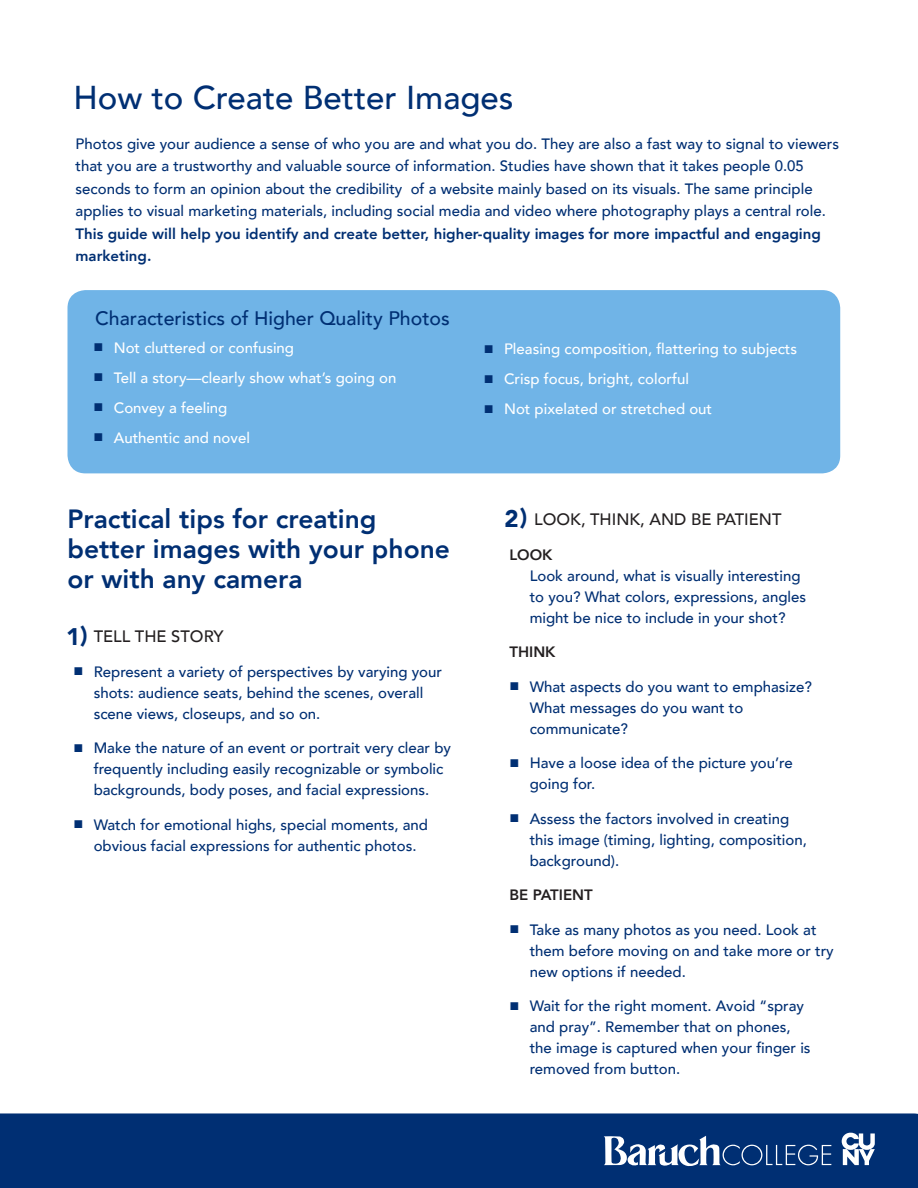
<style>
.page{position:relative;width:918px;height:1188px;background:#fff}
.page>*{position:absolute;margin:0;border:0;box-sizing:border-box;transform-origin:0 0}
.t1{font:500 33px "Avenir";color:#002f73}
.t2{font:800 26.4px/30px "Avenir";color:#002f73}
.text{font:900 24px "Avenir";color:#002f73}
.text-2{font:500 19.5px "Avenir";color:#002f73}
.text-3{font:500 16.5px "Avenir";color:#231f20}
.text-4{font:500 15px/21px "Avenir";color:#002f73}
.t3{font:500 15px "Avenir";color:#fff}
.text-5{font:800 15px "Avenir";color:#231f20}
.s1{font-weight:800}
.s2{font-family:"Impact";font-weight:400;font-size:16.5px;color:#002f73}
.s3{font-family:"Impact";font-weight:400;font-size:16.5px}
.s4{font-weight:800;color:#231f20}
</style>
<div class="page">
<div style="left:0;top:1113px;width:918px;height:75px;background:#002f73"></div>
<div style="left:68px;top:290px;width:772px;height:183px;background:#70b4e7;border-radius:18px"></div>
<svg style="left:842px;top:1133px;width:33px;height:32px"></svg>
<svg style="left:604px;top:1136px;width:227px;height:31px"></svg>
<p class="t1" style="left:73px;top:69px;width:442px">How to Create Better Images</p>
<p class="text-4" style="left:76px;top:132px;width:765px;line-height:22.5px">Photos give your audience a sense of who you are and what you do. They are also a fast way to signal to viewers that you are a trustworthy and valuable source of information. Studies have shown that it takes people 0.05 seconds to form an opinion about the credibility of a website mainly based on its visuals. The same principle applies to visual marketing materials, including social media and video where photography plays a central role.<br><span class="s1">This guide will help you identify and create better, higher-quality images for more impactful and engaging marketing.</span></p>
<p class="text-2" style="left:95px;top:302px;width:356px">Characteristics of Higher Quality Photos</p>
<p class="t3" style="left:94px;top:334px;width:202px"><span class="s2">■</span> Not cluttered or confusing</p>
<p class="t3" style="left:94px;top:364px;width:304px"><span class="s2">■</span> Tell a story—clearly show what’s going on</p>
<p class="t3" style="left:94px;top:394px;width:135px"><span class="s2">■</span> Convey a feeling</p>
<p class="t3" style="left:94px;top:424px;width:158px"><span class="s2">■</span> Authentic and novel</p>
<p class="t2" style="left:68px;top:504px;width:384px">Practical tips for creating better images with your phone or with any camera</p>
<p class="text" style="left:66px;top:615px;width:23px">1)</p>
<p class="text-3" style="left:94px;top:622px;width:131px">TELL THE STORY</p>
<p class="text-4" style="left:94px;top:660px;width:350px;text-indent:-20px"><span class="s3">■</span> Represent a variety of perspectives by varying your shots: audience seats, behind the scenes, overall scene views, closeups, and so on.</p>
<p class="text-4" style="left:94px;top:737px;width:359px;text-indent:-20px"><span class="s3">■</span> Make the nature of an event or portrait very clear by frequently including easily recognizable or symbolic backgrounds, body poses, and facial expressions.</p>
<p class="text-4" style="left:73px;top:813px;width:356px;text-align:center"><span class="s3">■</span> Watch for emotional highs, special moments, and obvious facial expressions for authentic photos.</p>
<p class="t3" style="left:484px;top:336px;width:315px"><span class="s2">■</span> Pleasing composition, flattering to subjects</p>
<p class="t3" style="left:484px;top:366px;width:207px"><span class="s2">■</span> Crisp focus, bright, colorful</p>
<p class="t3" style="left:484px;top:396px;width:230px"><span class="s2">■</span> Not pixelated or stretched out</p>
<p class="text" style="left:504px;top:497px;width:24px">2)</p>
<p class="text-3" style="left:534px;top:505px;width:249px">LOOK, THINK, AND BE PATIENT</p>
<p class="text-4" style="left:530px;top:543px;width:278px;text-indent:-20px"><span class="s4">LOOK<br></span>Look around, what is visually interesting to you? What colors, expressions, angles might be nice to include in your shot?</p>
<p class="text-5" style="left:509px;top:640px;width:48px">THINK</p>
<p class="text-4" style="left:530px;top:675px;width:284px;text-indent:-20px"><span class="s3">■</span> What aspects do you want to emphasize?<br>What messages do you want to communicate?</p>
<p class="text-4" style="left:530px;top:751px;width:265px;text-indent:-20px"><span class="s3">■</span> Have a loose idea of the picture you’re going for.</p>
<p class="text-4" style="left:530px;top:807px;width:279px;text-indent:-20px"><span class="s3">■</span> Assess the factors involved in creating this image (timing, lighting, composition, background).</p>
<p class="text-5" style="left:509px;top:883px;width:85px">BE PATIENT</p>
<p class="text-4" style="left:530px;top:918px;width:306px;text-indent:-20px"><span class="s3">■</span> Take as many photos as you need. Look at them before moving on and take more or try new options if needed.</p>
<p class="text-4" style="left:530px;top:994px;width:282px;text-indent:-20px"><span class="s3">■</span> Wait for the right moment. Avoid “spray and pray”. Remember that on phones, the image is captured when your finger is removed from button.</p>
</div>
